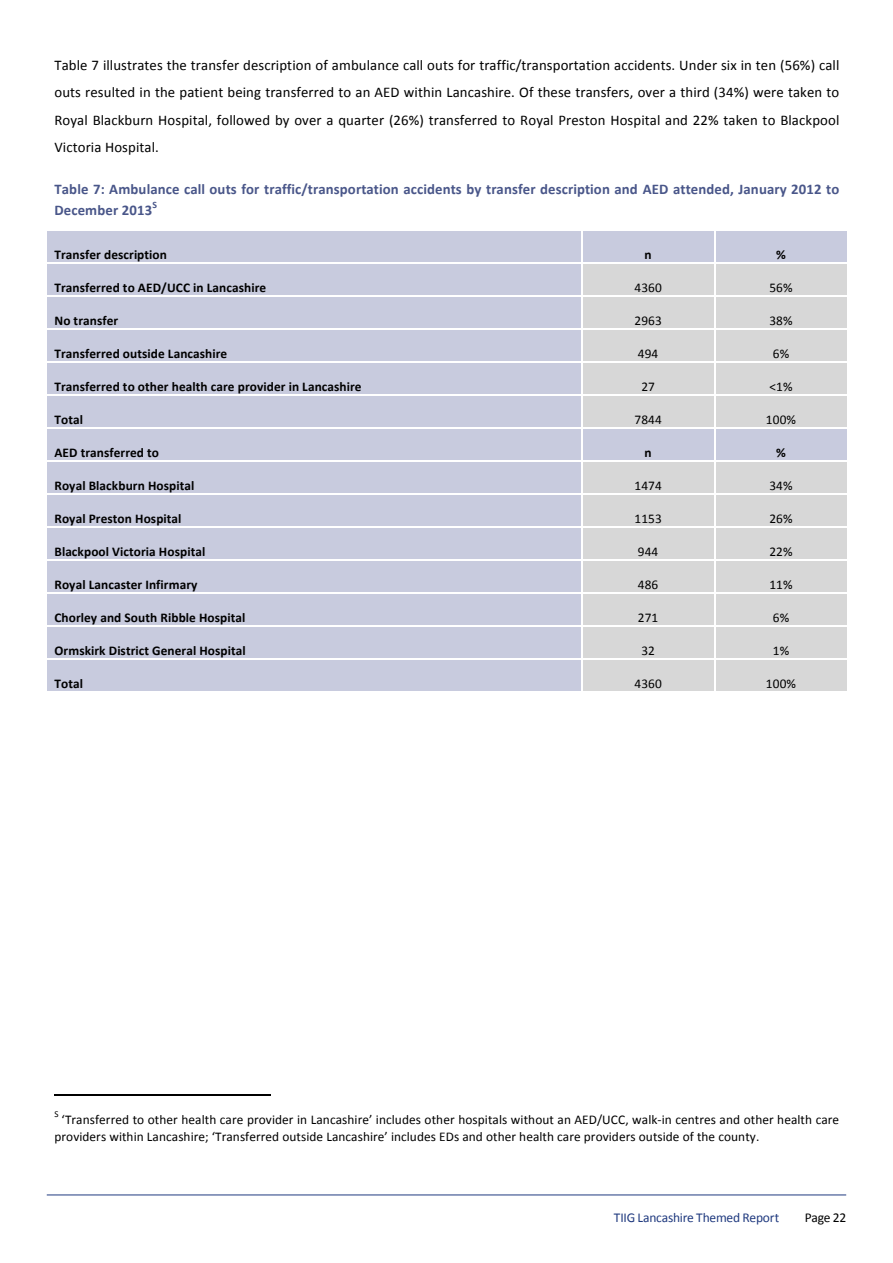
<style>
.page{position:relative;width:893px;height:1263px;background:#fff}
.page>*{position:absolute;margin:0;border:0;box-sizing:border-box;transform-origin:0 0}
.t1{font:14.7px/27.3px "Calibri";letter-spacing:.005em;color:#000;text-align:justify}
.t2{font:700 14.7px/20.9px "Calibri";letter-spacing:.01em;color:#495689}
.t3{font:13.5px "Calibri";letter-spacing:-.02em;color:#203a7f}
.t4{font:13.5px "Calibri";letter-spacing:-.02em;color:#000}
.t5{font:700 13.35px "Calibri";letter-spacing:.005em;color:#000}
.t6{font:13.35px/16.5px "Calibri";letter-spacing:.005em;color:#000}
.t7{font:700 9.75px "Calibri";color:#495689}
.t8{font:9px "Calibri";color:#000}
</style>
<div class="page">
<hr style="left:47px;top:1194px;width:799px;height:1px;background:#203a7f">
<div style="left:47px;top:231px;width:534px;height:32px;background:#c8cbde"></div>
<div style="left:581px;top:231px;width:133px;height:32px;background:#c8cbde"></div>
<div style="left:715px;top:231px;width:132px;height:32px;background:#c8cbde"></div>
<hr style="left:581px;top:231px;width:1px;height:32px;background:#fff">
<div style="left:47px;top:264px;width:534px;height:32px;background:#c8cbde"></div>
<div style="left:581px;top:264px;width:133px;height:32px;background:#d7d7d7"></div>
<div style="left:715px;top:264px;width:132px;height:32px;background:#d7d7d7"></div>
<hr style="left:581px;top:264px;width:1px;height:32px;background:#fff">
<div style="left:47px;top:297px;width:534px;height:31px;background:#c8cbde"></div>
<div style="left:581px;top:297px;width:133px;height:31px;background:#d7d7d7"></div>
<div style="left:715px;top:297px;width:132px;height:31px;background:#d7d7d7"></div>
<hr style="left:581px;top:297px;width:1px;height:31px;background:#fff">
<div style="left:47px;top:330px;width:534px;height:32px;background:#c8cbde"></div>
<div style="left:581px;top:330px;width:133px;height:32px;background:#d7d7d7"></div>
<div style="left:715px;top:330px;width:132px;height:32px;background:#d7d7d7"></div>
<hr style="left:581px;top:330px;width:1px;height:32px;background:#fff">
<div style="left:47px;top:363px;width:534px;height:32px;background:#c8cbde"></div>
<div style="left:581px;top:363px;width:133px;height:32px;background:#d7d7d7"></div>
<div style="left:715px;top:363px;width:132px;height:32px;background:#d7d7d7"></div>
<hr style="left:581px;top:363px;width:1px;height:32px;background:#fff">
<div style="left:47px;top:396px;width:534px;height:31px;background:#c8cbde"></div>
<div style="left:581px;top:396px;width:133px;height:31px;background:#d7d7d7"></div>
<div style="left:715px;top:396px;width:132px;height:31px;background:#d7d7d7"></div>
<hr style="left:581px;top:396px;width:1px;height:31px;background:#fff">
<div style="left:47px;top:429px;width:534px;height:32px;background:#c8cbde"></div>
<div style="left:581px;top:429px;width:133px;height:32px;background:#c8cbde"></div>
<div style="left:715px;top:429px;width:132px;height:32px;background:#c8cbde"></div>
<hr style="left:581px;top:429px;width:1px;height:32px;background:#fff">
<div style="left:47px;top:462px;width:534px;height:32px;background:#c8cbde"></div>
<div style="left:581px;top:462px;width:133px;height:32px;background:#d7d7d7"></div>
<div style="left:715px;top:462px;width:132px;height:32px;background:#d7d7d7"></div>
<hr style="left:581px;top:462px;width:1px;height:32px;background:#fff">
<div style="left:47px;top:495px;width:534px;height:31px;background:#c8cbde"></div>
<div style="left:581px;top:495px;width:133px;height:31px;background:#d7d7d7"></div>
<div style="left:715px;top:495px;width:132px;height:31px;background:#d7d7d7"></div>
<hr style="left:581px;top:495px;width:1px;height:31px;background:#fff">
<div style="left:47px;top:528px;width:534px;height:32px;background:#c8cbde"></div>
<div style="left:581px;top:528px;width:133px;height:32px;background:#d7d7d7"></div>
<div style="left:715px;top:528px;width:132px;height:32px;background:#d7d7d7"></div>
<hr style="left:581px;top:528px;width:1px;height:32px;background:#fff">
<div style="left:47px;top:561px;width:534px;height:31px;background:#c8cbde"></div>
<div style="left:581px;top:561px;width:133px;height:31px;background:#d7d7d7"></div>
<div style="left:715px;top:561px;width:132px;height:31px;background:#d7d7d7"></div>
<hr style="left:581px;top:561px;width:1px;height:31px;background:#fff">
<div style="left:47px;top:594px;width:534px;height:31px;background:#c8cbde"></div>
<div style="left:581px;top:594px;width:133px;height:31px;background:#d7d7d7"></div>
<div style="left:715px;top:594px;width:132px;height:31px;background:#d7d7d7"></div>
<hr style="left:581px;top:594px;width:1px;height:31px;background:#fff">
<div style="left:47px;top:627px;width:534px;height:32px;background:#c8cbde"></div>
<div style="left:581px;top:627px;width:133px;height:32px;background:#d7d7d7"></div>
<div style="left:715px;top:627px;width:132px;height:32px;background:#d7d7d7"></div>
<hr style="left:581px;top:627px;width:1px;height:32px;background:#fff">
<div style="left:47px;top:660px;width:534px;height:31px;background:#c8cbde"></div>
<div style="left:581px;top:660px;width:133px;height:31px;background:#d7d7d7"></div>
<div style="left:715px;top:660px;width:132px;height:31px;background:#d7d7d7"></div>
<hr style="left:581px;top:660px;width:1px;height:31px;background:#fff">
<hr style="left:54px;top:1095px;width:216px;height:1px;background:#000">
<p class="t1" style="left:54px;top:51px;width:786px">Table 7 illustrates the transfer description of ambulance call outs for traffic/transportation accidents. Under six in ten (56%) call outs resulted in the patient being transferred to an AED within Lancashire. Of these transfers, over a third (34%) were taken to Royal Blackburn Hospital, followed by over a quarter (26%) transferred to Royal Preston Hospital and 22% taken to Blackpool Victoria Hospital.</p>
<p class="t2" style="left:54px;top:179px;width:786px">Table 7: Ambulance call outs for traffic/transportation accidents by transfer description and AED attended, January 2012 to<br>December 2013</p>
<p class="t7" style="left:152px;top:198px;width:6px">S</p>
<p class="t5" style="left:54px;top:246px;width:114px">Transfer description</p>
<p class="t5" style="left:645px;top:246px;width:9px">n</p>
<p class="t5" style="left:776px;top:246px;width:11px">%</p>
<p class="t5" style="left:54px;top:279px;width:213px">Transferred to AED/UCC in Lancashire</p>
<p class="t6" style="left:634px;top:279px;width:29px">4360</p>
<p class="t6" style="left:769px;top:279px;width:25px">56%</p>
<p class="t5" style="left:54px;top:312px;width:65px">No transfer</p>
<p class="t6" style="left:634px;top:312px;width:29px">2963</p>
<p class="t6" style="left:769px;top:312px;width:25px">38%</p>
<p class="t5" style="left:54px;top:345px;width:174px">Transferred outside Lancashire</p>
<p class="t6" style="left:638px;top:345px;width:22px">494</p>
<p class="t6" style="left:773px;top:345px;width:18px">6%</p>
<p class="t5" style="left:54px;top:378px;width:309px">Transferred to other health care provider in Lancashire</p>
<p class="t6" style="left:641px;top:378px;width:15px">27</p>
<p class="t6" style="left:769px;top:378px;width:25px">&lt;1%</p>
<p class="t5" style="left:54px;top:411px;width:30px">Total</p>
<p class="t6" style="left:634px;top:411px;width:29px">7844</p>
<p class="t6" style="left:766px;top:411px;width:32px">100%</p>
<p class="t5" style="left:54px;top:444px;width:106px">AED transferred to</p>
<p class="t5" style="left:645px;top:444px;width:9px">n</p>
<p class="t5" style="left:776px;top:444px;width:11px">%</p>
<p class="t5" style="left:54px;top:477px;width:141px">Royal Blackburn Hospital</p>
<p class="t6" style="left:634px;top:477px;width:29px">1474</p>
<p class="t6" style="left:769px;top:477px;width:25px">34%</p>
<p class="t5" style="left:54px;top:510px;width:129px">Royal Preston Hospital</p>
<p class="t6" style="left:634px;top:510px;width:29px">1153</p>
<p class="t6" style="left:769px;top:510px;width:25px">26%</p>
<p class="t5" style="left:54px;top:543px;width:152px">Blackpool Victoria Hospital</p>
<p class="t6" style="left:638px;top:543px;width:22px">944</p>
<p class="t6" style="left:769px;top:543px;width:25px">22%</p>
<p class="t5" style="left:54px;top:576px;width:145px">Royal Lancaster Infirmary</p>
<p class="t6" style="left:638px;top:576px;width:22px">486</p>
<p class="t6" style="left:769px;top:576px;width:25px">11%</p>
<p class="t5" style="left:54px;top:609px;width:193px">Chorley and South Ribble Hospital</p>
<p class="t6" style="left:638px;top:609px;width:22px">271</p>
<p class="t6" style="left:773px;top:609px;width:18px">6%</p>
<p class="t5" style="left:54px;top:642px;width:193px">Ormskirk District General Hospital</p>
<p class="t6" style="left:641px;top:642px;width:15px">32</p>
<p class="t6" style="left:773px;top:642px;width:18px">1%</p>
<p class="t5" style="left:54px;top:675px;width:30px">Total</p>
<p class="t6" style="left:634px;top:675px;width:29px">4360</p>
<p class="t6" style="left:766px;top:675px;width:32px">100%</p>
<p class="t8" style="left:54px;top:1109px;width:6px">S</p>
<p class="t6" style="left:54px;top:1111px;width:786px;text-indent:7px">‘Transferred to other health care provider in Lancashire’ includes other hospitals without an AED/UCC, walk--‐in centres and other health care providers within Lancashire; ‘Transferred outside Lancashire’ includes EDs and other health care providers outside of the county.</p>
<p class="t3" style="left:614px;top:1209px;width:167px">TIIG Lancashire Themed Report</p>
<p class="t4" style="left:805px;top:1209px;width:43px">Page 22</p>
</div>
